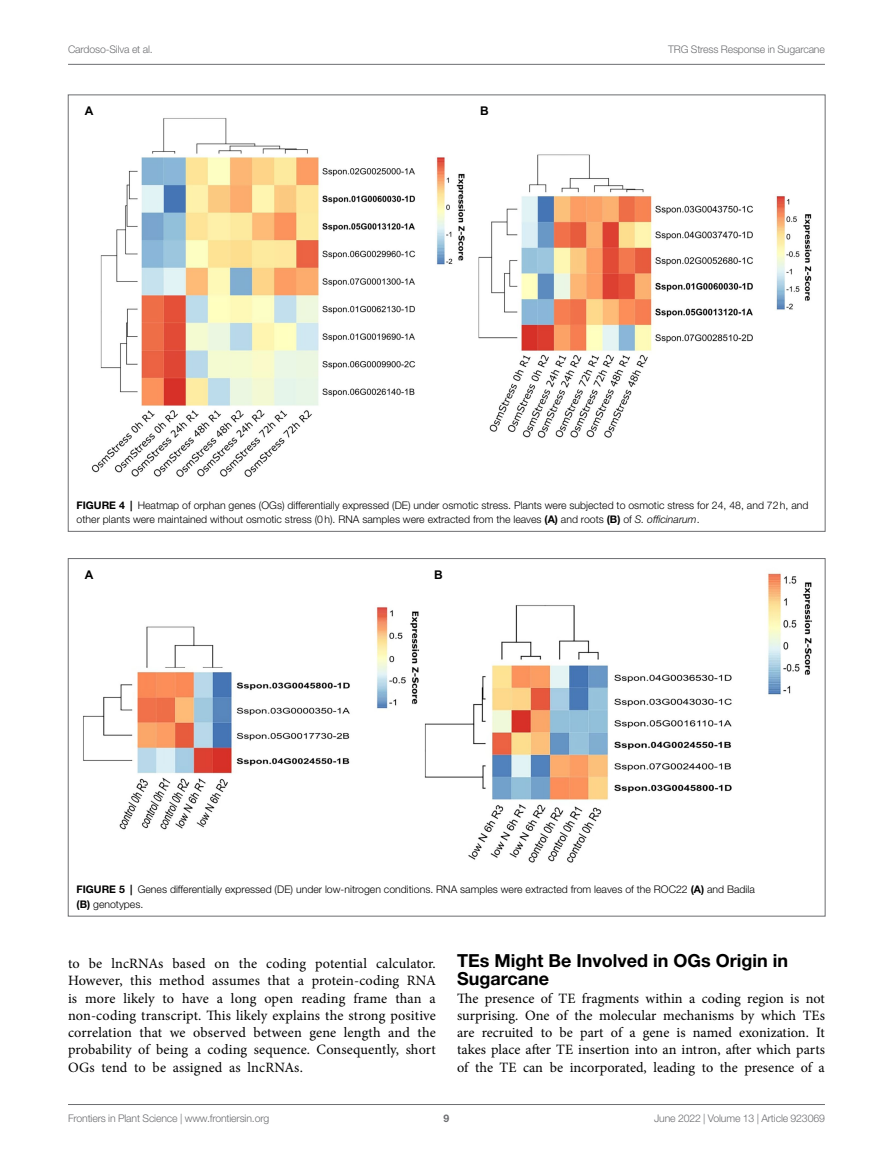
<style>
.page{position:relative;width:893px;height:1170px;background:#fff}
.page>*{position:absolute;margin:0;border:0;box-sizing:border-box;transform-origin:0 0}
.HEAD_2{font:700 18px/18.8px "Helvetica Neue LT Std";color:#000}
.TEXT_FLUSH{font:14.25px/17.2px "Minion Pro";letter-spacing:.005em;color:#000;text-align:justify}
.t1{font:700 12px "Arial";color:#000}
.FIG_LEG{font:300 10.5px/14.2px "Helvetica Neue LT Std";color:#000}
.t2{font:300 10.5px "Helvetica Neue LT Std";letter-spacing:-.015em;color:#6d6e71}
.t3{font:700 10.5px "Helvetica Neue LT Std";color:#6d6e71}
.s1{font-weight:700}
.s2{font-style:italic}
</style>
<div class="page">
<hr style="left:68px;top:64px;width:757px;height:1px;background:#6d6e71">
<hr style="left:68px;top:1104px;width:757px;height:1px;background:#6d6e71">
<img style="left:91px;top:118px;width:721px;height:359px">
<img style="left:83px;top:572px;width:729px;height:291px">
<p class="t2" style="left:68px;top:42px;width:86px">Cardoso-Silva et al.</p>
<p class="t2" style="left:668px;top:42px;width:158px">TRG Stress Response in Sugarcane</p>
<p class="t1" style="left:85px;top:102px;width:10px">A</p>
<p class="t1" style="left:480px;top:102px;width:10px">B</p>
<p class="FIG_LEG" style="left:77px;top:497px;width:733px"><span class="s1">FIGURE 4 |</span> Heatmap of orphan genes (OGs) differentially expressed (DE) under osmotic stress. Plants were subjected to osmotic stress for 24, 48, and 72h, and other plants were maintained without osmotic stress (0h). RNA samples were extracted from the leaves <span class="s1">(A)</span> and roots <span class="s1">(B)</span> of <span class="s2">S. officinarum</span>.</p>
<p class="t1" style="left:85px;top:566px;width:10px">A</p>
<p class="t1" style="left:434px;top:566px;width:10px">B</p>
<p class="FIG_LEG" style="left:77px;top:882px;width:680px"><span class="s1">FIGURE 5 |</span> Genes differentially expressed (DE) under low-nitrogen conditions. RNA samples were extracted from leaves of the ROC22 <span class="s1">(A)</span> and Badila <span class="s1">(B)</span> genotypes.</p>
<p class="TEXT_FLUSH" style="left:68px;top:954px;width:369px">to be lncRNAs based on the coding potential calculator.<br>However, this method assumes that a protein-coding RNA is more likely to have a long open reading frame than a non-coding transcript. This likely explains the strong positive correlation that we observed between gene length and the probability of being a coding sequence. Consequently, short OGs tend to be assigned as lncRNAs.</p>
<p class="HEAD_2" style="left:457px;top:950px;width:332px">TEs Might Be Involved in OGs Origin in<br>Sugarcane</p>
<p class="TEXT_FLUSH" style="left:457px;top:989px;width:369px">The presence of TE fragments within a coding region is not surprising. One of the molecular mechanisms by which TEs are recruited to be part of a gene is named exonization. It takes place after TE insertion into an intron, after which parts of the TE can be incorporated, leading to the presence of a</p>
<p class="t2" style="left:68px;top:1111px;width:203px">Frontiers in Plant Science | www.frontiersin.org</p>
<p class="t3" style="left:444px;top:1111px;width:7px">9</p>
<p class="t2" style="left:654px;top:1111px;width:172px">June 2022 | Volume 13 | Article 923069</p>
</div>
